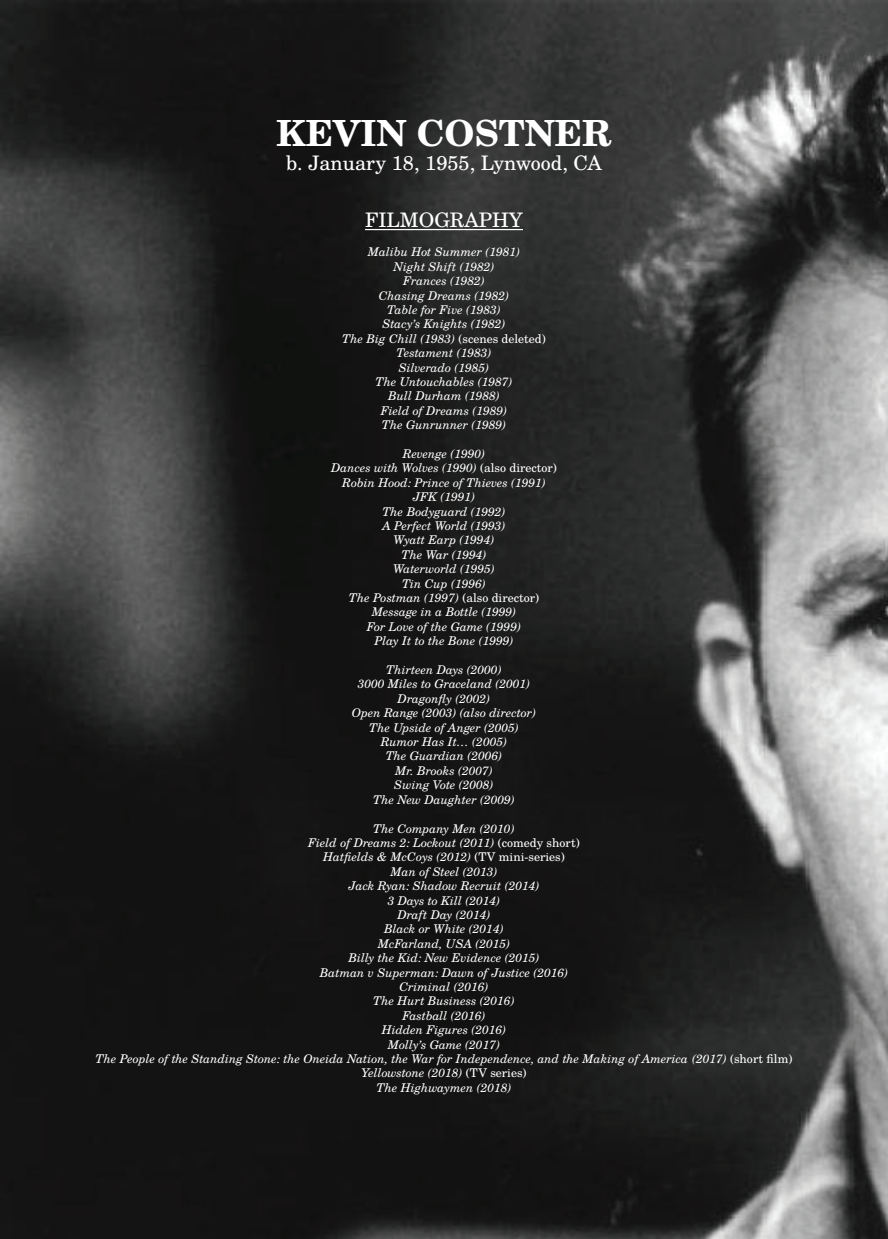
<style>
.page{position:relative;width:888px;height:1239px;background:#fff}
.page>*{position:absolute;margin:0;border:0;box-sizing:border-box;transform-origin:0 0}
.t1{font:700 36px "Te X Gyre Schola";color:#fff}
.t2{font:20px "Te X Gyre Schola";color:#fff}
.t3{font:italic 12px/14.4px "Te X Gyre Schola";color:#fff;text-align:center}
.s1{font-style:normal}
</style>
<div class="page">
<img style="left:0;top:0;width:887px;height:1239px">
<hr style="left:365px;top:229px;width:157px;height:1px;background:#fff">
<h1 class="t1" style="left:276px;top:104px;width:336px">KEVIN COSTNER</h1>
<h2 class="t2" style="left:286px;top:147px;width:317px">b. January 18, 1955, Lynwood, CA</h2>
<h2 class="t2" style="left:365px;top:205px;width:159px">FILMOGRAPHY</h2>
<p class="t3" style="left:342px;top:244px;width:205px">Malibu Hot Summer (1981)<br>Night Shift (1982)<br>Frances (1982)<br>Chasing Dreams (1982)<br>Table for Five (1983)<br>Stacy’s Knights (1982)<br>The Big Chill (1983) <span class="s1">(scenes deleted)<br></span>Testament (1983)<br>Silverado (1985)<br>The Untouchables (1987)<br>Bull Durham (1988)<br>Field of Dreams (1989)<br>The Gunrunner (1989)</p>
<p class="t3" style="left:331px;top:446px;width:227px">Revenge (1990)<br>Dances with Wolves (1990) <span class="s1">(also director)<br></span>Robin Hood: Prince of Thieves (1991)<br>JFK (1991)<br>The Bodyguard (1992)<br>A Perfect World (1993)<br>Wyatt Earp (1994)<br>The War (1994)<br>Waterworld (1995)<br>Tin Cup (1996)<br>The Postman (1997) <span class="s1">(also director)<br></span>Message in a Bottle (1999)<br>For Love of the Game (1999)<br>Play It to the Bone (1999)</p>
<p class="t3" style="left:351px;top:662px;width:186px">Thirteen Days (2000)<br>3000 Miles to Graceland (2001)<br>Dragonfly (2002)<br>Open Range (2003) (also director)<br>The Upside of Anger (2005)<br>Rumor Has It… (2005)<br>The Guardian (2006)<br>Mr. Brooks (2007)<br>Swing Vote (2008)<br>The New Daughter (2009)</p>
<p class="t3" style="left:96px;top:820px;width:698px">The Company Men (2010)<br>Field of Dreams 2: Lockout (2011) <span class="s1">(comedy short)<br></span>Hatfields &amp; McCoys (2012) <span class="s1">(TV mini-series)<br></span>Man of Steel (2013)<br>Jack Ryan: Shadow Recruit (2014)<br>3 Days to Kill (2014)<br>Draft Day (2014)<br>Black or White (2014)<br>McFarland, USA (2015)<br>Billy the Kid: New Evidence (2015)<br>Batman v Superman: Dawn of Justice (2016)<br>Criminal (2016)<br>The Hurt Business (2016)<br>Fastball (2016)<br>Hidden Figures (2016)<br>Molly’s Game (2017)<br>The People of the Standing Stone: the Oneida Nation, the War for Independence, and the Making of America (2017) <span class="s1">(short film)<br></span>Yellowstone (2018) <span class="s1">(TV series)<br></span>The Highwaymen (2018)</p>
</div>
